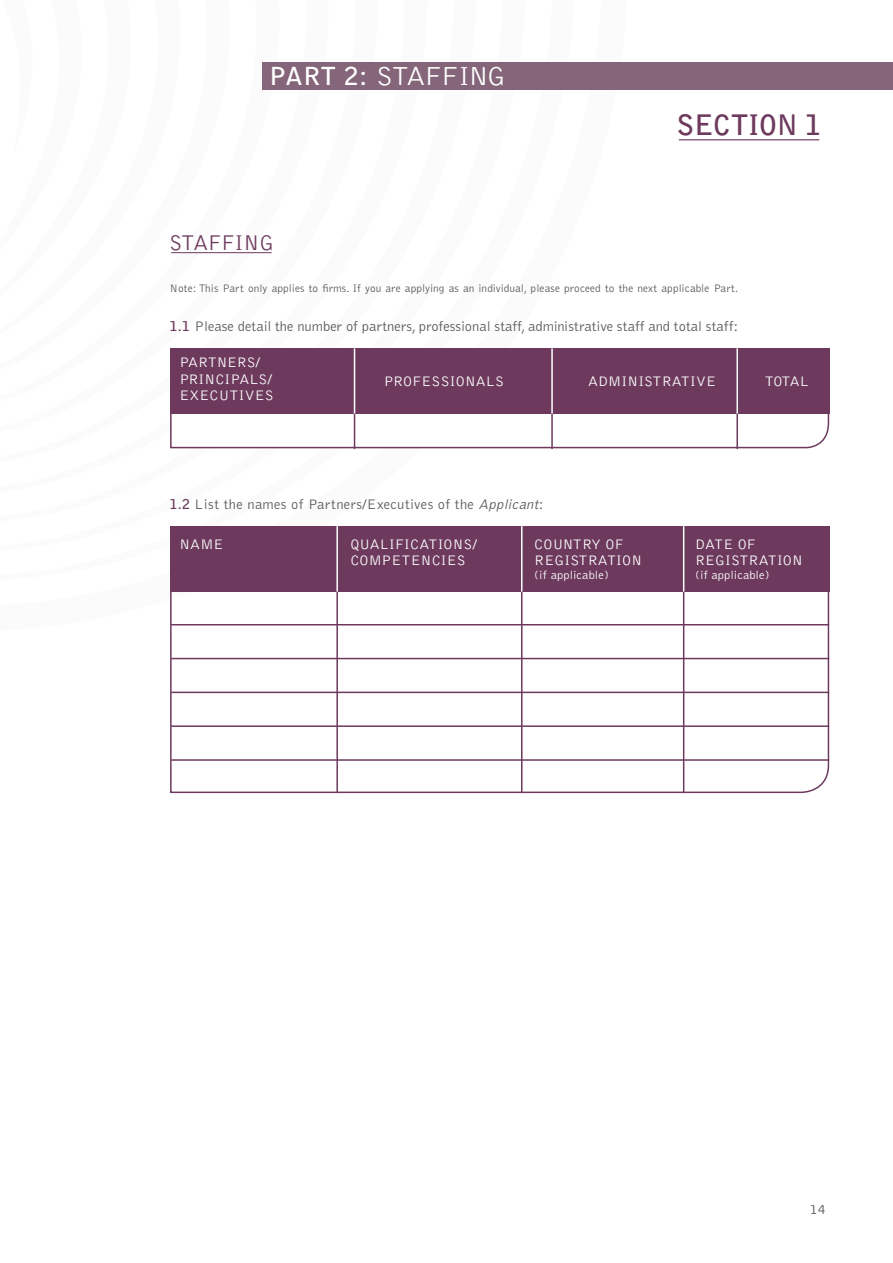
<style>
.page{position:relative;width:893px;height:1263px;background:#fff}
.page>*{position:absolute;margin:0;border:0;box-sizing:border-box;transform-origin:0 0}
.t1{font:700 28.05px "Bell Gothic Std";letter-spacing:-.01em;color:#6d3a5d;scale:1.04 1}
.t2{font:300 27px "Bell Gothic Std";letter-spacing:-.04em;color:#fff;scale:1.04 1}
.t3{font:300 22.05px "Bell Gothic Std";color:#6d3a5d}
.t4{font:300 14.25px/16.5px "Bell Gothic Std";letter-spacing:.01em;color:#fff;scale:1.04 1}
.t5{font:300 14.25px "Bell Gothic Std";color:#58595b}
.t6{font:300 14.25px "Bell Gothic Std";letter-spacing:.02em;color:#58595b}
.t7{font:300 12px "Bell Gothic Std";letter-spacing:.01em;color:#fff;scale:1.04 1}
.t8{font:300 11.25px "Bell Gothic Std";letter-spacing:.01em;color:#58595b}
.s1{font-weight:700;font-size:24.75px}
.s2{font-weight:700;font-size:13.5px;color:#6d3a5d}
.s3{font-style:italic}
</style>
<div class="page">
<svg style="left:170px;top:348px;width:660px;height:101px"></svg>
<div style="left:170px;top:348px;width:659px;height:66px;background:#6d3a5d"></div>
<svg style="left:170px;top:538px;width:660px;height:256px"></svg>
<hr style="left:679px;top:139px;width:140px;height:1px;background:#6d3a5d">
<div style="left:263px;top:62px;width:630px;height:27px;background:#846579"></div>
<hr style="left:171px;top:252px;width:101px;height:1px;background:#6d3a5d">
<div style="left:170px;top:526px;width:659px;height:66px;background:#6d3a5d"></div>
<hr style="left:736px;top:414px;width:2px;height:35px;background:#6d3a5d">
<hr style="left:683px;top:592px;width:1px;height:201px;background:#6d3a5d">
<hr style="left:551px;top:414px;width:2px;height:35px;background:#6d3a5d">
<hr style="left:521px;top:592px;width:1px;height:201px;background:#6d3a5d">
<hr style="left:354px;top:414px;width:1px;height:35px;background:#6d3a5d">
<hr style="left:336px;top:592px;width:2px;height:201px;background:#6d3a5d">
<hr style="left:171px;top:624px;width:658px;height:1px;background:#6d3a5d">
<hr style="left:171px;top:658px;width:658px;height:1px;background:#6d3a5d">
<hr style="left:171px;top:692px;width:658px;height:1px;background:#6d3a5d">
<hr style="left:171px;top:725px;width:658px;height:2px;background:#6d3a5d">
<hr style="left:171px;top:759px;width:658px;height:2px;background:#6d3a5d">
<hr style="left:736px;top:348px;width:2px;height:66px;background:#fff">
<hr style="left:683px;top:526px;width:1px;height:66px;background:#fff">
<hr style="left:551px;top:348px;width:2px;height:66px;background:#fff">
<hr style="left:521px;top:526px;width:1px;height:66px;background:#fff">
<hr style="left:354px;top:348px;width:1px;height:66px;background:#fff">
<hr style="left:336px;top:526px;width:2px;height:66px;background:#fff">
<h2 class="t2" style="left:269px;top:62px;width:229px"><span class="s1">PART 2:</span> STAFFING</h2>
<h3 class="t3" style="left:169px;top:231px;width:107px">STAFFING</h3>
<h1 class="t1" style="left:677px;top:108px;width:141px">SECTION 1</h1>
<p class="t8" style="left:170px;top:282px;width:570px">Note: This Part only applies to firms. If you are applying as an individual, please proceed to the next applicable Part.</p>
<p class="t5" style="left:170px;top:319px;width:570px"><span class="s2">1.1</span> Please detail the number of partners, professional staff, administrative staff and total staff:</p>
<p class="t4" style="left:179px;top:355px;width:92px">PARTNERS/<br>PRINCIPALS/<br>EXECUTIVES</p>
<p class="t4" style="left:384px;top:373px;width:117px">PROFESSIONALS</p>
<p class="t4" style="left:588px;top:373px;width:124px">ADMINISTRATIVE</p>
<p class="t4" style="left:765px;top:373px;width:44px">TOTAL</p>
<p class="t6" style="left:170px;top:496px;width:375px"><span class="s2">1.2</span> List the names of Partners/Executives of the <span class="s3">Applicant</span>:</p>
<p class="t4" style="left:179px;top:536px;width:44px">NAME</p>
<p class="t4" style="left:350px;top:536px;width:123px">QUALIFICATIONS/<br>COMPETENCIES</p>
<p class="t4" style="left:534px;top:536px;width:105px">COUNTRY OF<br>REGISTRATION</p>
<p class="t7" style="left:534px;top:568px;width:73px">(if applicable)</p>
<p class="t4" style="left:695px;top:536px;width:105px">DATE OF<br>REGISTRATION</p>
<p class="t7" style="left:695px;top:568px;width:73px">(if applicable)</p>
<p class="t5" style="left:810px;top:1202px;width:17px">14</p>
</div>
